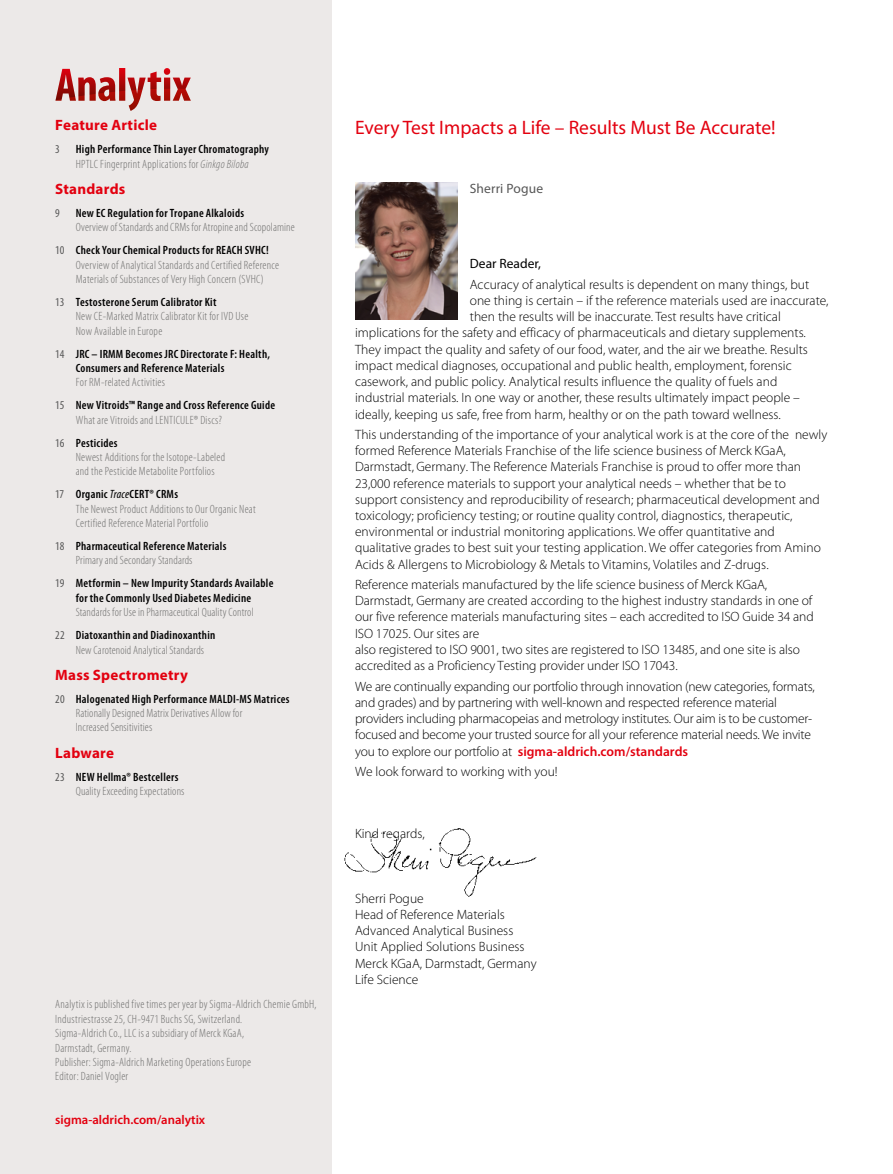
<style>
.page{position:relative;width:893px;height:1174px;background:#fff}
.page>*{position:absolute;margin:0;border:0;box-sizing:border-box;transform-origin:0 0}
.t1{font:19.5px "Myriad Pro";color:#e3000f}
.t2{font:700 15px "Myriad Pro";letter-spacing:.015em;color:#e3000f}
.t3{font:300 13.5px/16.2px "Myriad Pro";color:#000}
.t4{font:13.5px "Myriad Pro";letter-spacing:.01em;color:#565656}
.t5{font:13.5px "Myriad Pro";color:#000}
.t6{font:600 12.75px "Myriad Pro";color:#e3000f}
.t7{font:300 condensed 12px/14.4px "Myriad Pro";letter-spacing:.02em;color:#6f6f6e}
.t8{font:600 condensed 12px/14.4px "Myriad Pro";letter-spacing:.025em;color:#000}
.t9{font:condensed 12px "Myriad Pro";color:#565656}
.s1{font-weight:300;color:#6f6f6e}
.s2{font-weight:300;font-style:italic;color:#6f6f6e}
.s3{font-weight:400;color:#565656}
.s4{font-weight:600;color:#000}
.s5{font-weight:400;font-style:italic;color:#000}
.s6{font-weight:600;color:#e3000f}
</style>
<div class="page">
<div style="left:0;top:0;width:332px;height:1174px;background:#ece9e8"></div>
<svg style="left:55px;top:68px;width:136px;height:43px"></svg>
<img style="left:355px;top:183px;width:102px;height:136px">
<img style="left:344px;top:828px;width:193px;height:69px">
<p class="t2" style="left:55px;top:115px;width:103px">Feature Article</p>
<h1 class="t1" style="left:355px;top:115px;width:422px">Every Test Impacts a Life – Results Must Be Accurate!</h1>
<p class="t9" style="left:55px;top:142px;width:6px">3</p>
<p class="t8" style="left:76px;top:142px;width:195px">High Performance Thin Layer Chromatography<br><span class="s1">HPTLC Fingerprint Applications for</span> <span class="s2">Ginkgo Biloba</span></p>
<p class="t2" style="left:55px;top:179px;width:72px">Standards</p>
<p class="t9" style="left:55px;top:205px;width:6px">9</p>
<p class="t8" style="left:76px;top:205px;width:170px">New EC Regulation for Tropane Alkaloids</p>
<p class="t7" style="left:55px;top:216px;width:241px;line-height:23px;text-indent:21px">Overview of Standards and CRMs for Atropine and Scopolamine<br><span class="s3">10</span> <span class="s4">Check Your Chemical Products for REACH SVHC!</span></p>
<p class="t7" style="left:76px;top:257px;width:205px">Overview of Analytical Standards and Certified Reference<br>Materials of Substances of Very High Concern (SVHC)</p>
<p class="t7" style="left:76px;top:295px;width:174px;text-indent:-21px"><span class="s3">13</span> <span class="s4">Testosterone Serum Calibrator Kit<br></span>New CE-Marked Matrix Calibrator Kit for IVD Use<br>Now Available in Europe</p>
<p class="t8" style="left:76px;top:346px;width:196px;text-indent:-21px"><span class="s3">14</span> JRC – IRMM Becomes JRC Directorate F: Health,<br>Consumers and Reference Materials</p>
<p class="t8" style="left:55px;top:371px;width:221px;line-height:23px;text-indent:21px"><span class="s1">For RM-related Activities<br></span><span class="s3">15</span> New Vitroids™ Range and Cross Reference Guide</p>
<p class="t7" style="left:55px;top:408px;width:168px;line-height:23px;text-indent:21px">What are Vitroids and LENTICULE® Discs?<br><span class="s3">16</span> <span class="s4">Pesticides</span></p>
<p class="t7" style="left:76px;top:450px;width:151px">Newest Additions for the Isotope-Labeled and the Pesticide Metabolite Portfolios</p>
<p class="t7" style="left:76px;top:487px;width:181px;text-indent:-21px"><span class="s3">17</span> <span class="s4">Organic</span> <span class="s5">Trace</span><span class="s4">CERT® CRMs<br></span>The Newest Product Additions to Our Organic Neat<br>Certified Reference Material Portfolio</p>
<p class="t8" style="left:76px;top:538px;width:152px;text-indent:-21px"><span class="s3">18</span> Pharmaceutical Reference Materials<br><span class="s1">Primary and Secondary Standards</span></p>
<p class="t8" style="left:55px;top:576px;width:220px;text-align:center"><span class="s3">19</span> Metformin – New Impurity Standards Available for the Commonly Used Diabetes Medicine</p>
<p class="t7" style="left:55px;top:600px;width:200px;line-height:23px;text-indent:21px">Standards for Use in Pharmaceutical Quality Control<br><span class="s3">22</span> <span class="s4">Diatoxanthin and Diadinoxanthin</span></p>
<p class="t7" style="left:76px;top:642px;width:130px">New Carotenoid Analytical Standards</p>
<p class="t2" style="left:55px;top:665px;width:134px">Mass Spectrometry</p>
<p class="t7" style="left:76px;top:691px;width:215px;text-indent:-21px"><span class="s3">20</span> <span class="s4">Halogenated High Performance MALDI-MS Matrices<br></span>Rationally Designed Matrix Derivatives Allow for<br>Increased Sensitivities</p>
<p class="t2" style="left:55px;top:743px;width:60px">Labware</p>
<p class="t7" style="left:76px;top:769px;width:110px;text-indent:-21px"><span class="s3">23</span> <span class="s4">NEW Hellma® Bestcellers<br></span>Quality Exceeding Expectations</p>
<p class="t4" style="left:470px;top:180px;width:75px">Sherri Pogue</p>
<p class="t5" style="left:470px;top:255px;width:73px">Dear Reader,</p>
<p class="t3" style="left:470px;top:276px;width:341px">Accuracy of analytical results is dependent on many things, but</p>
<p class="t3" style="left:470px;top:292px;width:360px">one thing is certain – if the reference materials used are inaccurate,</p>
<p class="t3" style="left:470px;top:308px;width:313px">then the results will be inaccurate. Test results have critical</p>
<p class="t3" style="left:355px;top:325px;width:452px">implications for the safety and efficacy of pharmaceuticals and dietary supplements.</p>
<p class="t3" style="left:355px;top:341px;width:454px">They impact the quality and safety of our food, water, and the air we breathe. Results</p>
<p class="t3" style="left:355px;top:357px;width:438px">impact medical diagnoses, occupational and public health, employment, forensic</p>
<p class="t3" style="left:355px;top:373px;width:424px">casework, and public policy. Analytical results influence the quality of fuels and</p>
<p class="t3" style="left:355px;top:389px;width:446px">industrial materials. In one way or another, these results ultimately impact people –</p>
<p class="t3" style="left:355px;top:406px;width:427px">ideally, keeping us safe, free from harm, healthy or on the path toward wellness.</p>
<p class="t3" style="left:355px;top:426px;width:474px">This understanding of the importance of your analytical work is at the core of the newly formed Reference Materials Franchise of the life science business of Merck KGaA, Darmstadt, Germany. The Reference Materials Franchise is proud to offer more than 23,000 reference materials to support your analytical needs – whether that be to support consistency and reproducibility of research; pharmaceutical development and toxicology; proficiency testing; or routine quality control, diagnostics, therapeutic, environmental or industrial monitoring applications. We offer quantitative and qualitative grades to best suit your testing application. We offer categories from Amino Acids &amp; Allergens to Microbiology &amp; Metals to Vitamins, Volatiles and Z-drugs.</p>
<p class="t3" style="left:355px;top:576px;width:460px">Reference materials manufactured by the life science business of Merck KGaA, Darmstadt, Germany are created according to the highest industry standards in one of our five reference materials manufacturing sites – each accredited to ISO Guide 34 and ISO 17025. Our sites are<br>also registered to ISO 9001, two sites are registered to ISO 13485, and one site is also accredited as a Proficiency Testing provider under ISO 17043.</p>
<p class="t3" style="left:355px;top:678px;width:461px">We are continually expanding our portfolio through innovation (new categories, formats, and grades) and by partnering with well-known and respected reference material providers including pharmacopeias and metrology institutes. Our aim is to be customer&shy;focused and become your trusted source for all your reference material needs. We invite you to explore our portfolio at <span class="s6">sigma-aldrich.com/standards</span></p>
<p class="t3" style="left:355px;top:763px;width:204px">We look forward to working with you!</p>
<p class="t3" style="left:355px;top:825px;width:71px">Kind regards,</p>
<p class="t7" style="left:55px;top:997px;width:263px">Analytix is published five times per year by Sigma-Aldrich Chemie GmbH, Industriestrasse 25, CH-9471 Buchs SG, Switzerland.<br>Sigma-Aldrich Co., LLC is a subsidiary of Merck KGaA,<br>Darmstadt, Germany.<br>Publisher: Sigma-Aldrich Marketing Operations Europe<br>Editor: Daniel Vogler</p>
<p class="t6" style="left:55px;top:1111px;width:151px">sigma-aldrich.com/analytix</p>
<p class="t3" style="left:355px;top:890px;width:183px">Sherri Pogue<br>Head of Reference Materials<br>Advanced Analytical Business<br>Unit Applied Solutions Business<br>Merck KGaA, Darmstadt, Germany<br>Life Science</p>
</div>
